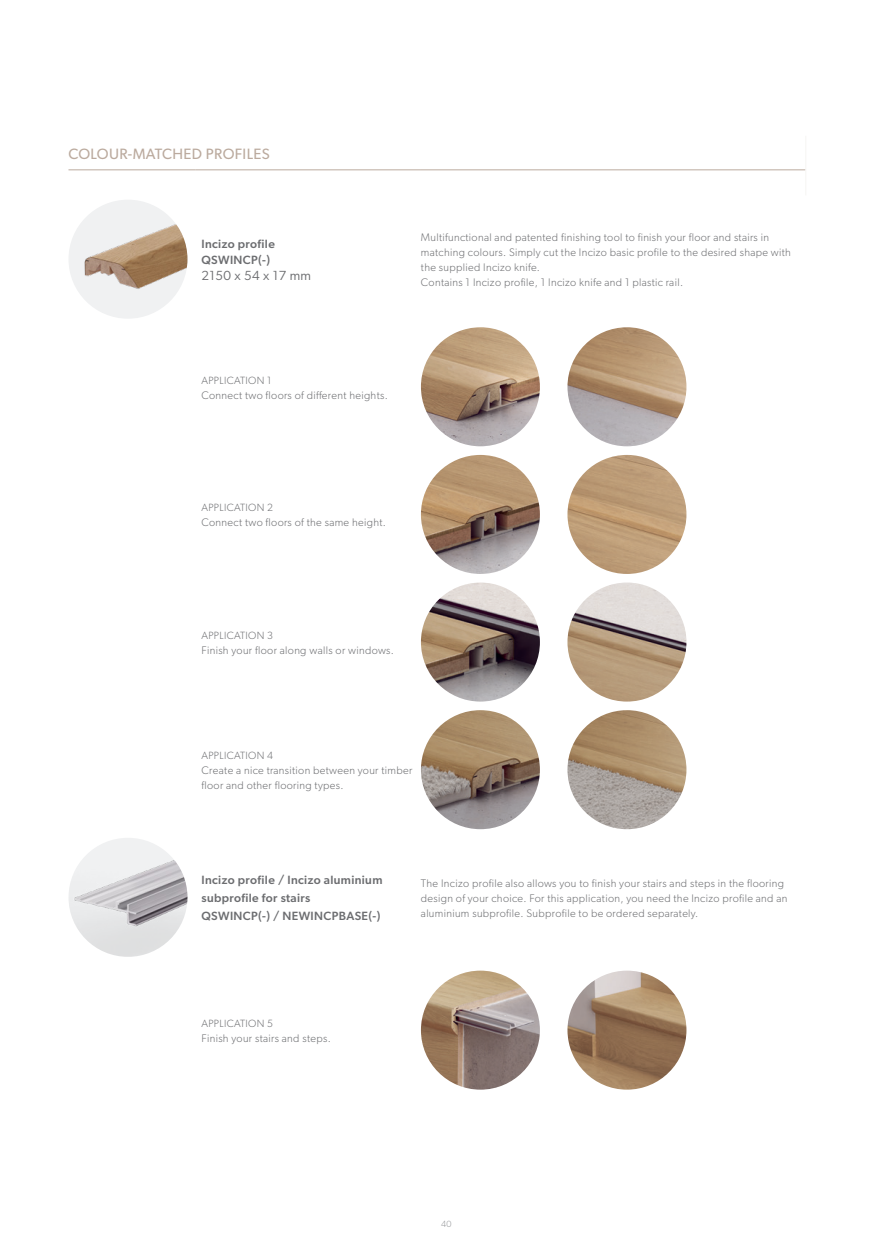
<style>
.page{position:relative;width:893px;height:1255px;background:#fff}
.page>*{position:absolute;margin:0;border:0;box-sizing:border-box;transform-origin:0 0}
.t1{font:15px "Gibson";letter-spacing:.025em;color:#bbaa9e}
.t2{font:13.2px "Gibson";letter-spacing:.03em;color:#6c6d70}
.t3{font:500 12px/18px "Gibson";letter-spacing:.03em;color:#6c6d70}
.t4{font:300 10.95px/15px "Gibson";letter-spacing:.03em;color:#6c6d70}
.application{font:300 10.5px "Gibson";letter-spacing:.03em;color:#6c6d70}
.t5{font:300 9px "Gibson";color:#939598}
</style>
<div class="page">
<hr style="left:68px;top:169px;width:127px;height:1px;background:#bbaa9e">
<hr style="left:195px;top:169px;width:226px;height:1px;background:#bbaa9e">
<hr style="left:421px;top:169px;width:384px;height:1px;background:#bbaa9e">
<hr style="left:805px;top:136px;width:1px;height:34px;background:#f6f5f3">
<img style="left:68px;top:200px;width:119px;height:119px;border-radius:59px">
<img style="left:421px;top:327px;width:119px;height:119px;border-radius:59px">
<img style="left:567px;top:327px;width:119px;height:119px;border-radius:59px">
<img style="left:421px;top:455px;width:119px;height:119px;border-radius:59px">
<img style="left:567px;top:455px;width:119px;height:119px;border-radius:59px">
<img style="left:421px;top:582px;width:119px;height:119px;border-radius:59px">
<img style="left:567px;top:582px;width:119px;height:119px;border-radius:59px">
<img style="left:421px;top:710px;width:119px;height:119px;border-radius:59px">
<img style="left:567px;top:710px;width:119px;height:119px;border-radius:59px">
<img style="left:68px;top:837px;width:119px;height:119px;border-radius:59px">
<img style="left:421px;top:970px;width:119px;height:119px;border-radius:59px">
<img style="left:567px;top:970px;width:119px;height:119px;border-radius:59px">
<p class="t1" style="left:68px;top:144px;width:203px">COLOUR-MATCHED PROFILES</p>
<p class="t3" style="left:201px;top:234px;width:75px">Incizo profile</p>
<p class="t3" style="left:201px;top:250px;width:70px">QSWINCP(-)</p>
<p class="t2" style="left:201px;top:268px;width:111px">2150 x 54 x 17 mm</p>
<p class="t4" style="left:421px;top:230px;width:372px">Multifunctional and patented finishing tool to finish your floor and stairs in matching colours. Simply cut the Incizo basic profile to the desired shape with the supplied Incizo knife.</p>
<p class="t4" style="left:421px;top:275px;width:264px">Contains 1 Incizo profile, 1 Incizo knife and 1 plastic rail.</p>
<p class="application" style="left:201px;top:373px;width:72px">APPLICATION 1</p>
<p class="t4" style="left:201px;top:387px;width:188px">Connect two floors of different heights.</p>
<p class="application" style="left:201px;top:501px;width:73px">APPLICATION 2</p>
<p class="t4" style="left:201px;top:514px;width:186px">Connect two floors of the same height.</p>
<p class="application" style="left:201px;top:628px;width:73px">APPLICATION 3</p>
<p class="t4" style="left:201px;top:642px;width:194px">Finish your floor along walls or windows.</p>
<p class="application" style="left:201px;top:749px;width:73px">APPLICATION 4</p>
<p class="t4" style="left:201px;top:762px;width:212px">Create a nice transition between your timber floor and other flooring types.</p>
<p class="t3" style="left:201px;top:870px;width:182px">Incizo profile / Incizo aluminium subprofile for stairs</p>
<p class="t3" style="left:201px;top:906px;width:180px">QSWINCP(-) / NEWINCPBASE(-)</p>
<p class="t4" style="left:421px;top:875px;width:368px">The Incizo profile also allows you to finish your stairs and steps in the flooring design of your choice. For this application, you need the Incizo profile and an aluminium subprofile. Subprofile to be ordered separately.</p>
<p class="application" style="left:201px;top:1016px;width:73px">APPLICATION 5</p>
<p class="t4" style="left:201px;top:1030px;width:131px">Finish your stairs and steps.</p>
<p class="t5" style="left:441px;top:1217px;width:12px">40</p>
</div>
